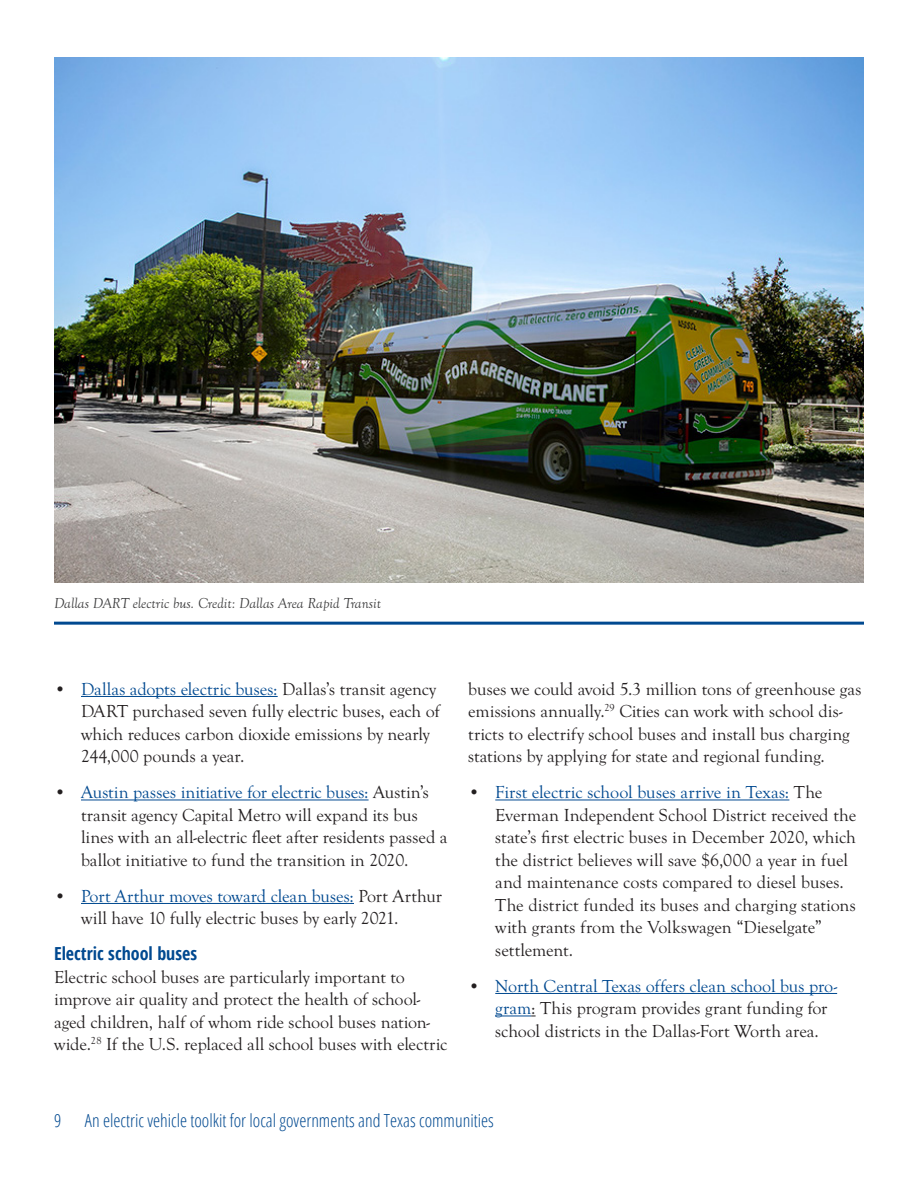
<style>
.page{position:relative;width:918px;height:1188px;background:#fff}
.page>*{position:absolute;margin:0;border:0;box-sizing:border-box;transform-origin:0 0}
.Body_text{font:18px/22.5px "Goudy Old Sty";color:#231f20}
.t1{font:300 condensed 18px "Open Sans";color:#014990}
.Third_Level_Subhead{font:700 condensed 18px "Open Sans";color:#014990}
.Caption_text{font:italic 15px "Goudy Old Sty";color:#3e3e3f}
.s1{color:#014990}
</style>
<div class="page">
<hr style="left:81px;top:696px;width:197px;height:1px;background:#014990">
<hr style="left:81px;top:800px;width:288px;height:1px;background:#014990">
<hr style="left:81px;top:903px;width:273px;height:1px;background:#014990">
<hr style="left:495px;top:800px;width:294px;height:1px;background:#014990">
<hr style="left:495px;top:993px;width:342px;height:1px;background:#014990">
<hr style="left:495px;top:1016px;width:36px;height:1px;background:#014990">
<hr style="left:54px;top:622px;width:810px;height:3px;background:#014990">
<img style="left:54px;top:58px;width:810px;height:524px">
<p class="Caption_text" style="left:54px;top:595px;width:328px">Dallas DART electric bus. Credit: Dallas Area Rapid Transit</p>
<p class="Body_text" style="left:81px;top:678px;width:360px;text-indent:-27px">• <span class="s1">Dallas adopts electric buses:</span> Dallas’s transit agency DART purchased seven fully electric buses, each of which reduces carbon dioxide emissions by nearly 244,000 pounds a year.</p>
<p class="Body_text" style="left:81px;top:781px;width:368px;text-indent:-27px">• <span class="s1">Austin passes initiative for electric buses:</span> Austin’s transit agency Capital Metro will expand its bus lines with an all-electric fleet after residents passed a ballot initiative to fund the transition in 2020.</p>
<p class="Body_text" style="left:81px;top:885px;width:363px;text-indent:-27px">• <span class="s1">Port Arthur moves toward clean buses:</span> Port Arthur will have 10 fully electric buses by early 2021.</p>
<p class="Third_Level_Subhead" style="left:54px;top:941px;width:145px">Electric school buses</p>
<p class="Body_text" style="left:54px;top:966px;width:395px">Electric school buses are particularly important to improve air quality and protect the health of school&shy;aged children, half of whom ride school buses nation&shy;wide.<sup>28</sup> If the U.S. replaced all school buses with electric</p>
<p class="Body_text" style="left:468px;top:678px;width:395px">buses we could avoid 5.3 million tons of greenhouse gas emissions annually.<sup>29</sup> Cities can work with school dis&shy;tricts to electrify school buses and install bus charging stations by applying for state and regional funding.</p>
<p class="Body_text" style="left:495px;top:781px;width:362px;text-indent:-27px">• <span class="s1">First electric school buses arrive in Texas:</span> The Everman Independent School District received the state’s first electric buses in December 2020, which the district believes will save $6,000 a year in fuel and maintenance costs compared to diesel buses.<br>The district funded its buses and charging stations with grants from the Volkswagen “Dieselgate” settlement.</p>
<p class="Body_text" style="left:495px;top:975px;width:343px;text-indent:-27px">• <span class="s1">North Central Texas offers clean school bus pro&shy;gram</span>: This program provides grant funding for school districts in the Dallas-Fort Worth area.</p>
<p class="t1" style="left:54px;top:1109px;width:9px">9</p>
<p class="t1" style="left:85px;top:1109px;width:410px">An electric vehicle toolkit for local governments and Texas communities</p>
</div>
